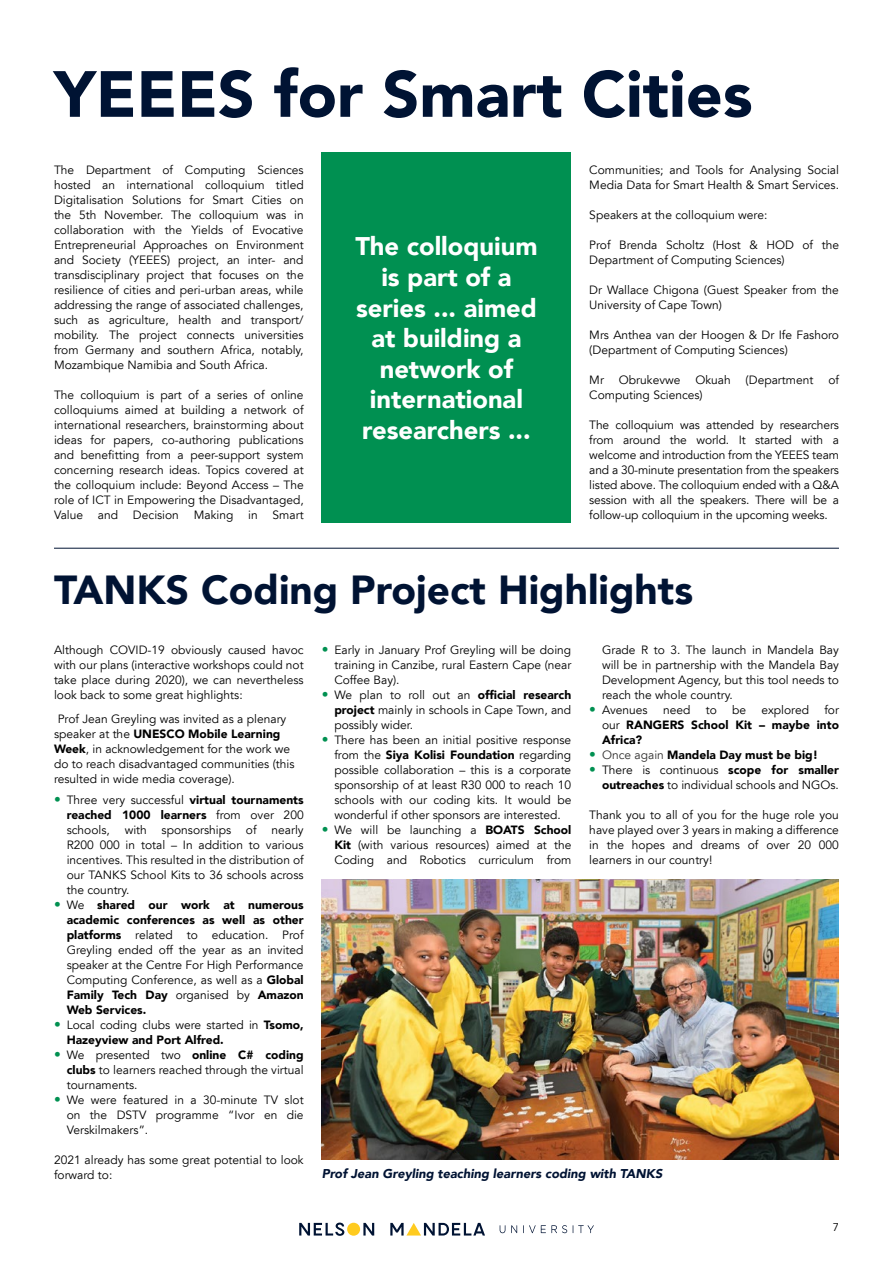
<style>
.page{position:relative;width:893px;height:1263px;background:#fff}
.page>*{position:absolute;margin:0;border:0;box-sizing:border-box;transform-origin:0 0}
.t1{font:900 64.5px "Avenir LT";color:#001333}
.t2{font:900 40.5px "Avenir LT";color:#001333}
.t3{font:900 25.5px/30.6px "Avenir LT";color:#fff;text-align:center}
.t4{font:italic 900 12.75px "Avenir LT";color:#001333}
.t5{font:12px/15px "Avenir LT";color:#000;text-align:justify}
.t6{font:900 12px/15px "Avenir LT";color:#000;text-align:justify}
.t7{font:11.25px "Avenir LT";color:#000}
.s1{font-size:13.5px;color:#009051}
.s2{font-weight:900}
.s3{font-weight:400}
.s4{font-weight:400;font-size:13.5px;color:#009051}
.s5{font-weight:400;color:#323130}
</style>
<div class="page">
<div style="left:347px;top:1223px;width:13px;height:13px;background:#ffcb1f;border-radius:50%"></div>
<svg style="left:363px;top:1223px;width:11px;height:12px"></svg>
<svg style="left:390px;top:1223px;width:95px;height:12px"></svg>
<svg style="left:299px;top:1222px;width:45px;height:14px"></svg>
<svg style="left:500px;top:1225px;width:5px;height:8px"></svg>
<svg style="left:511px;top:1225px;width:6px;height:8px"></svg>
<svg style="left:523px;top:1225px;width:44px;height:8px"></svg>
<svg style="left:573px;top:1225px;width:21px;height:8px"></svg>
<div style="left:322px;top:152px;width:249px;height:371px;background:#009051"></div>
<hr style="left:54px;top:548px;width:785px;height:1px;background:#001333">
<img style="left:322px;top:879px;width:517px;height:281px">
<h1 class="t1" style="left:54px;top:55px;width:700px">YEEES for Smart Cities</h1>
<p class="t5" style="left:54px;top:163px;width:251px">The Department of Computing Sciences hosted an international colloquium titled Digitalisation Solutions for Smart Cities on the 5th November. The colloquium was in collaboration with the Yields of Evocative Entrepreneurial Approaches on Environment and Society (YEEES) project, an inter- and transdisciplinary project that focuses on the resilience of cities and peri-urban areas, while addressing the range of associated challenges, such as agriculture, health and transport/ mobility. The project connects universities from Germany and southern Africa, notably, Mozambique Namibia and South Africa.</p>
<p class="t5" style="left:54px;top:388px;width:251px">The colloquium is part of a series of online colloquiums aimed at building a network of international researchers, brainstorming about ideas for papers, co-authoring publications and benefitting from a peer-support system concerning research ideas. Topics covered at the colloquium include: Beyond Access – The role of ICT in Empowering the Disadvantaged, Value and Decision Making in Smart</p>
<h3 class="t3" style="left:355px;top:231px;width:184px">The colloquium is part of a series ... aimed at building a network of international researchers ...</h3>
<p class="t5" style="left:589px;top:163px;width:251px">Communities; and Tools for Analysing Social<br>Media Data for Smart Health &amp; Smart Services.</p>
<p class="t5" style="left:589px;top:208px;width:180px">Speakers at the colloquium were:</p>
<p class="t5" style="left:589px;top:238px;width:251px">Prof Brenda Scholtz (Host &amp; HOD of the<br>Department of Computing Sciences)</p>
<p class="t5" style="left:589px;top:283px;width:251px">Dr Wallace Chigona (Guest Speaker from the<br>University of Cape Town)</p>
<p class="t5" style="left:589px;top:328px;width:251px">Mrs Anthea van der Hoogen &amp; Dr Ife Fashoro (Department of Computing Sciences)</p>
<p class="t5" style="left:589px;top:373px;width:251px">Mr Obrukevwe Okuah (Department of<br>Computing Sciences)</p>
<p class="t5" style="left:589px;top:418px;width:251px">The colloquium was attended by researchers from around the world. It started with a welcome and introduction from the YEEES team and a 30-minute presentation from the speakers listed above. The colloquium ended with a Q&amp;A session with all the speakers. There will be a follow-up colloquium in the upcoming weeks.</p>
<h2 class="t2" style="left:54px;top:565px;width:641px">TANKS Coding Project Highlights</h2>
<p class="t5" style="left:602px;top:643px;width:238px">Grade R to 3. The launch in Mandela Bay will be in partnership with the Mandela Bay Development Agency, but this tool needs to reach the whole country.</p>
<p class="t5" style="left:589px;top:703px;width:60px"><span class="s1">•</span> Avenues</p>
<p class="t5" style="left:663px;top:703px;width:29px">need</p>
<p class="t5" style="left:706px;top:703px;width:13px">to</p>
<p class="t5" style="left:732px;top:703px;width:16px">be</p>
<p class="t5" style="left:761px;top:703px;width:49px">explored</p>
<p class="t5" style="left:334px;top:643px;width:238px;text-indent:-13px"><span class="s1">•</span> Early in January Prof Greyling will be doing training in Canzibe, rural Eastern Cape (near Coffee Bay).</p>
<p class="t5" style="left:334px;top:688px;width:238px;text-indent:-13px"><span class="s1">•</span> We plan to roll out an <span class="s2">official research project</span> mainly in schools in Cape Town, and possibly wider.</p>
<p class="t5" style="left:334px;top:733px;width:238px;text-indent:-13px"><span class="s1">•</span> There has been an initial positive response from the <span class="s2">Siya Kolisi Foundation</span> regarding possible collaboration – this is a corporate sponsorship of at least R30 000 to reach 10 schools with our coding kits. It would be wonderful if other sponsors are interested.</p>
<p class="t5" style="left:334px;top:823px;width:238px;text-indent:-13px"><span class="s1">•</span> We will be launching a <span class="s2">BOATS School Kit</span> (with various resources) aimed at the Coding and Robotics curriculum from</p>
<p class="t5" style="left:54px;top:643px;width:251px">Although COVID-19 obviously caused havoc with our plans (interactive workshops could not take place during 2020), we can nevertheless look back to some great highlights:</p>
<p class="t5" style="left:54px;top:712px;width:242px;text-align:left;text-indent:4px">Prof Jean Greyling was invited as a plenary speaker at the <span class="s2">UNESCO Mobile Learning Week</span>, in acknowledgement for the work we do to reach disadvantaged communities (this resulted in wide media coverage).</p>
<p class="t5" style="left:67px;top:793px;width:238px;text-indent:-13px"><span class="s1">•</span> Three very successful <span class="s2">virtual tournaments reached 1000 learners</span> from over 200 schools, with sponsorships of nearly R200 000 in total – In addition to various incentives. This resulted in the distribution of our TANKS School Kits to 36 schools across the country.</p>
<p class="t5" style="left:67px;top:898px;width:238px;text-indent:-13px"><span class="s1">•</span> We <span class="s2">shared our work at numerous academic conferences as well as other platforms</span> related to education. Prof Greyling ended off the year as an invited speaker at the Centre For High Performance Computing Conference, as well as a <span class="s2">Global Family Tech Day</span> organised by <span class="s2">Amazon Web Services.</span></p>
<p class="t5" style="left:67px;top:1018px;width:238px;text-indent:-13px"><span class="s1">•</span> Local coding clubs were started in <span class="s2">Tsomo,<br>Hazeyview and Port Alfred.</span></p>
<p class="t5" style="left:67px;top:1048px;width:238px;text-indent:-13px"><span class="s1">•</span> We presented two <span class="s2">online C# coding clubs</span> to learners reached through the virtual tournaments.</p>
<p class="t5" style="left:67px;top:1093px;width:238px;text-indent:-13px"><span class="s1">•</span> We were featured in a 30-minute TV slot on the DSTV programme “Ivor en die Verskilmakers”.</p>
<p class="t5" style="left:54px;top:1153px;width:251px">2021 already has some great potential to look forward to:</p>
<p class="t6" style="left:602px;top:702px;width:238px;text-indent:222px"><span class="s3">for our</span> RANGERS School Kit – maybe into Africa?</p>
<p class="t6" style="left:589px;top:747px;width:230px"><span class="s4">•</span> <span class="s5">Once again</span> Mandela Day must be big!</p>
<p class="t5" style="left:589px;top:763px;width:251px;text-align:right"><span class="s1">•</span> There is continuous <span class="s2">scope for smaller outreaches</span> to individual schools and NGOs.</p>
<p class="t5" style="left:589px;top:808px;width:251px">Thank you to all of you for the huge role you have played over 3 years in making a difference in the hopes and dreams of over 20 000 learners in our country!</p>
<p class="t4" style="left:322px;top:1166px;width:342px">Prof Jean Greyling teaching learners coding with TANKS</p>
<p class="t7" style="left:833px;top:1221px;width:8px">7</p>
</div>
